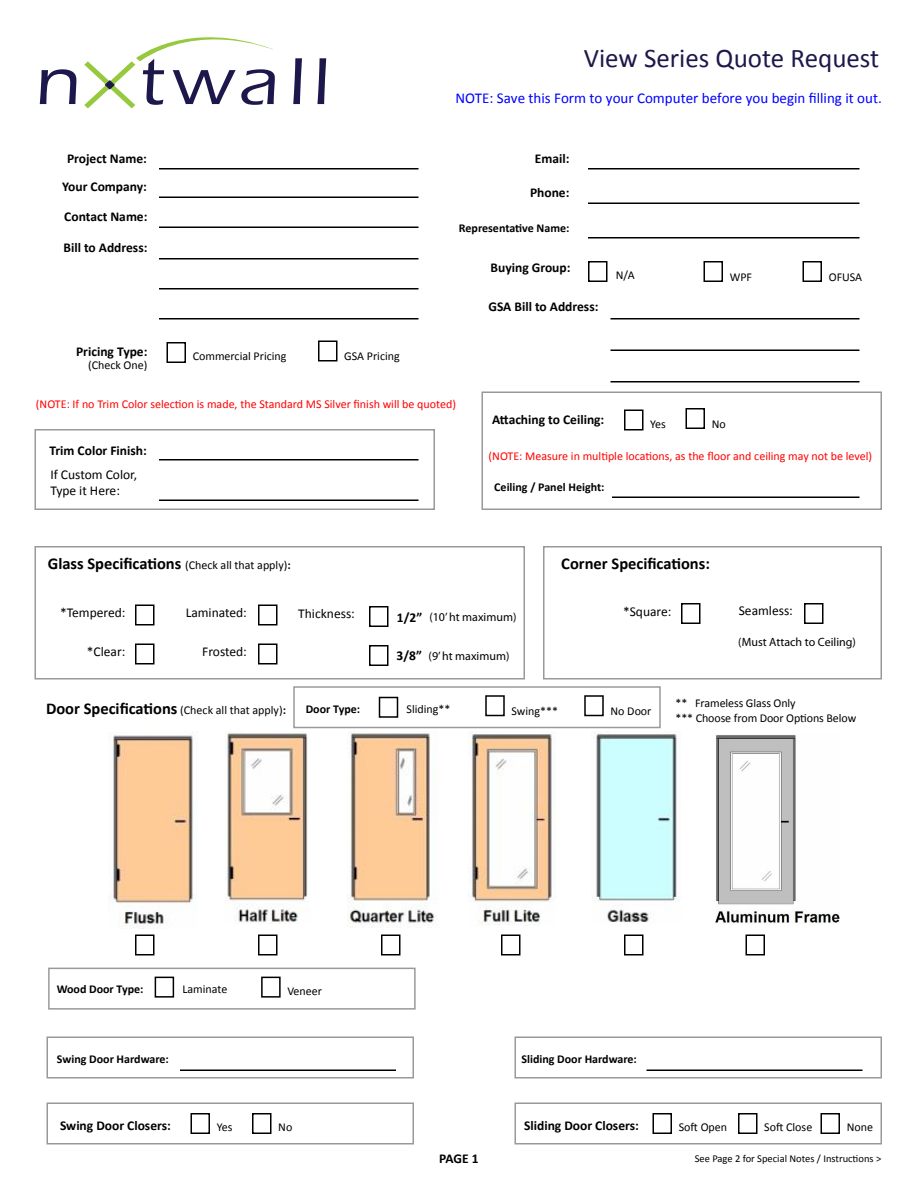
<style>
.page{position:relative;width:918px;height:1188px;background:#fff}
.page>*{position:absolute;margin:0;border:0;box-sizing:border-box;transform-origin:0 0}
.t1{font:27px "Calibri";color:#1d184b}
.t2{font:700 16.5px "Calibri";color:#000}
.t3{font:15px "Calibri";color:#00f}
.t4{font:700 13.5px "Calibri";color:#000}
.t5{font:13.5px/16.2px "Calibri";color:#000}
.t6{font:12px/14.4px "Calibri";color:#000}
.t7{font:12px "Calibri";color:#f00}
.t8{font:700 12px "Calibri";color:#000}
.t9{font:12px "Myriad Pro";color:#000}
.t10{font:10.5px "Calibri";color:#000}
.s1{font-weight:400;font-size:12px}
.s2{font-size:12px}
.s3{font-weight:700;font-size:16.5px}
.s4{font-weight:700}
</style>
<div class="page">
<div style="left:34px;top:429px;width:401px;height:81px;border:2px solid #999"></div>
<div style="left:482px;top:392px;width:400px;height:118px;border:2px solid #999"></div>
<div style="left:293px;top:686px;width:368px;height:42px;border:2px solid #999"></div>
<div style="left:379px;top:697px;width:19px;height:21px;border:2px solid #000"></div>
<div style="left:48px;top:968px;width:368px;height:42px;border:2px solid #999"></div>
<div style="left:34px;top:546px;width:491px;height:134px;border:2px solid #999"></div>
<div style="left:543px;top:546px;width:339px;height:134px;border:2px solid #999"></div>
<svg style="left:40px;top:69px;width:36px;height:35px"></svg>
<svg style="left:293px;top:58px;width:9px;height:46px"></svg>
<svg style="left:317px;top:58px;width:9px;height:46px"></svg>
<svg style="left:84px;top:37px;width:191px;height:71px"></svg>
<div style="left:166px;top:342px;width:20px;height:21px;border:2px solid #000"></div>
<div style="left:318px;top:340px;width:20px;height:22px;border:2px solid #000"></div>
<div style="left:624px;top:410px;width:20px;height:20px;border:2px solid #000"></div>
<div style="left:686px;top:408px;width:19px;height:21px;border:2px solid #000"></div>
<div style="left:588px;top:261px;width:20px;height:21px;border:2px solid #000"></div>
<div style="left:802px;top:261px;width:20px;height:21px;border:2px solid #000"></div>
<div style="left:704px;top:261px;width:19px;height:21px;border:2px solid #000"></div>
<div style="left:155px;top:977px;width:19px;height:21px;border:2px solid #000"></div>
<div style="left:261px;top:977px;width:20px;height:21px;border:2px solid #000"></div>
<hr style="left:159px;top:168px;width:259px;height:2px;background:#000">
<hr style="left:588px;top:168px;width:272px;height:2px;background:#000">
<hr style="left:588px;top:202px;width:272px;height:2px;background:#000">
<hr style="left:588px;top:237px;width:272px;height:1px;background:#000">
<hr style="left:610px;top:318px;width:250px;height:2px;background:#000">
<hr style="left:610px;top:350px;width:250px;height:1px;background:#000">
<hr style="left:610px;top:381px;width:250px;height:1px;background:#000">
<hr style="left:612px;top:496px;width:248px;height:2px;background:#000">
<hr style="left:159px;top:196px;width:259px;height:2px;background:#000">
<hr style="left:159px;top:226px;width:259px;height:2px;background:#000">
<hr style="left:159px;top:258px;width:259px;height:2px;background:#000">
<hr style="left:159px;top:288px;width:259px;height:2px;background:#000">
<hr style="left:159px;top:318px;width:259px;height:2px;background:#000">
<hr style="left:159px;top:459px;width:259px;height:1px;background:#000">
<hr style="left:159px;top:500px;width:259px;height:1px;background:#000">
<div style="left:46px;top:1036px;width:368px;height:42px;border:2px solid #999"></div>
<div style="left:46px;top:1102px;width:368px;height:42px;border:2px solid #999"></div>
<div style="left:514px;top:1102px;width:368px;height:42px;border:2px solid #999"></div>
<div style="left:514px;top:1036px;width:368px;height:42px;border:2px solid #999"></div>
<div style="left:190px;top:1113px;width:20px;height:21px;border:2px solid #000"></div>
<div style="left:252px;top:1113px;width:20px;height:21px;border:2px solid #000"></div>
<div style="left:652px;top:1113px;width:20px;height:21px;border:2px solid #000"></div>
<div style="left:738px;top:1113px;width:20px;height:21px;border:2px solid #000"></div>
<div style="left:820px;top:1113px;width:20px;height:21px;border:2px solid #000"></div>
<hr style="left:180px;top:1070px;width:216px;height:1px;background:#000">
<hr style="left:646px;top:1070px;width:216px;height:1px;background:#000">
<div style="left:369px;top:606px;width:19px;height:21px;background:#fff;border:2px solid #000"></div>
<div style="left:135px;top:644px;width:19px;height:20px;background:#fff;border:2px solid #000"></div>
<div style="left:258px;top:644px;width:20px;height:20px;background:#fff;border:2px solid #000"></div>
<div style="left:681px;top:603px;width:19px;height:21px;background:#fff;border:2px solid #000"></div>
<div style="left:804px;top:603px;width:20px;height:21px;background:#fff;border:2px solid #000"></div>
<div style="left:135px;top:604px;width:19px;height:22px;background:#fff;border:2px solid #000"></div>
<div style="left:258px;top:604px;width:20px;height:22px;background:#fff;border:2px solid #000"></div>
<div style="left:135px;top:934px;width:19px;height:22px;border:2px solid #000"></div>
<div style="left:258px;top:934px;width:20px;height:22px;border:2px solid #000"></div>
<div style="left:381px;top:934px;width:19px;height:22px;border:2px solid #000"></div>
<div style="left:501px;top:934px;width:19px;height:22px;border:2px solid #000"></div>
<div style="left:746px;top:934px;width:19px;height:22px;border:2px solid #000"></div>
<div style="left:624px;top:934px;width:20px;height:22px;border:2px solid #000"></div>
<img style="left:108px;top:731px;width:88px;height:197px">
<img style="left:226px;top:731px;width:82px;height:193px">
<img style="left:347px;top:731px;width:88px;height:196px">
<img style="left:468px;top:731px;width:87px;height:194px">
<img style="left:592px;top:731px;width:85px;height:192px">
<img style="left:716px;top:735px;width:124px;height:189px">
<div style="left:369px;top:645px;width:19px;height:21px;background:#fff;border:2px solid #000"></div>
<p class="t4" style="left:67px;top:150px;width:81px">Project Name:</p>
<p class="t4" style="left:62px;top:177px;width:86px">Your Company:</p>
<p class="t4" style="left:64px;top:208px;width:85px">Contact Name:</p>
<p class="t4" style="left:63px;top:239px;width:86px">Bill to Address:</p>
<p class="t4" style="left:76px;top:342px;width:73px">Pricing Type:</p>
<p class="t6" style="left:88px;top:358px;width:61px">(Check One)</p>
<p class="t6" style="left:193px;top:349px;width:95px">Commercial Pricing</p>
<p class="t6" style="left:344px;top:349px;width:57px">GSA Pricing</p>
<h1 class="t1" style="left:584px;top:40px;width:297px">View Series Quote Request</h1>
<p class="t3" style="left:456px;top:88px;width:428px">NOTE: Save this Form to your Computer before you begin filling it out.</p>
<p class="t4" style="left:535px;top:150px;width:36px">Email:</p>
<p class="t4" style="left:530px;top:183px;width:41px">Phone:</p>
<p class="t8" style="left:459px;top:220px;width:112px">Representative Name:</p>
<p class="t4" style="left:491px;top:258px;width:81px">Buying Group:</p>
<p class="t4" style="left:488px;top:297px;width:112px">GSA Bill to Address:</p>
<p class="t6" style="left:616px;top:268px;width:20px">N/A</p>
<p class="t6" style="left:730px;top:269px;width:24px">WPF</p>
<p class="t6" style="left:829px;top:269px;width:35px">OFUSA</p>
<p class="t7" style="left:36px;top:397px;width:422px">(NOTE: If no Trim Color selection is made, the Standard MS Silver finish will be quoted)</p>
<p class="t4" style="left:49px;top:441px;width:99px">Trim Color Finish:</p>
<p class="t5" style="left:50px;top:467px;width:88px">If Custom Color,<br>Type it Here:</p>
<p class="t4" style="left:492px;top:411px;width:114px">Attaching to Ceiling:</p>
<p class="t6" style="left:650px;top:416px;width:17px">Yes</p>
<p class="t6" style="left:712px;top:416px;width:16px">No</p>
<p class="t7" style="left:489px;top:449px;width:385px">(NOTE: Measure in multiple locations, as the floor and ceiling may not be level)</p>
<p class="t8" style="left:494px;top:480px;width:112px">Ceiling / Panel Height:</p>
<h2 class="t2" style="left:48px;top:553px;width:244px">Glass Specifications <span class="s1">(Check all that apply)</span><span class="s2">:</span></h2>
<h2 class="t2" style="left:561px;top:553px;width:150px">Corner Specifications:</h2>
<p class="t5" style="left:60px;top:604px;width:67px">*Tempered:</p>
<p class="t5" style="left:186px;top:604px;width:63px">Laminated:</p>
<p class="t5" style="left:298px;top:605px;width:58px">Thickness:</p>
<p class="t4" style="left:397px;top:609px;width:27px">1/2”</p>
<p class="t5" style="left:87px;top:644px;width:40px">*Clear:</p>
<p class="t5" style="left:202px;top:643px;width:46px">Frosted:</p>
<p class="t5" style="left:623px;top:603px;width:50px">*Square:</p>
<p class="t5" style="left:739px;top:603px;width:56px">Seamless:</p>
<p class="t9" style="left:429px;top:609px;width:89px">(10’ ht maximum)</p>
<p class="t9" style="left:429px;top:648px;width:82px">(9’ ht maximum)</p>
<p class="t9" style="left:738px;top:634px;width:119px">(Must Attach to Ceiling)</p>
<p class="t4" style="left:397px;top:647px;width:27px">3/8”</p>
<p class="t6" style="left:46px;top:703px;width:241px"><span class="s3">Door Specifications</span> (Check all that apply)<span class="s4">:</span></p>
<p class="t8" style="left:306px;top:702px;width:56px">Door Type:</p>
<p class="t6" style="left:407px;top:702px;width:45px">Sliding**</p>
<p class="t6" style="left:512px;top:704px;width:48px">Swing***</p>
<p class="t6" style="left:611px;top:704px;width:43px">No Door</p>
<p class="t6" style="left:675px;top:696px;width:182px">** Frameless Glass Only<br>*** Choose from Door Options Below</p>
<p class="t8" style="left:57px;top:981px;width:88px">Wood Door Type:</p>
<p class="t6" style="left:182px;top:982px;width:46px">Laminate</p>
<p class="t6" style="left:287px;top:983px;width:36px">Veneer</p>
<p class="t8" style="left:57px;top:1051px;width:113px">Swing Door Hardware:</p>
<p class="t8" style="left:521px;top:1051px;width:117px">Sliding Door Hardware:</p>
<p class="t4" style="left:60px;top:1117px;width:112px">Swing Door Closers:</p>
<p class="t6" style="left:217px;top:1120px;width:17px">Yes</p>
<p class="t6" style="left:278px;top:1120px;width:16px">No</p>
<p class="t4" style="left:524px;top:1117px;width:116px">Sliding Door Closers:</p>
<p class="t6" style="left:679px;top:1120px;width:50px">Soft Open</p>
<p class="t6" style="left:764px;top:1120px;width:50px">Soft Close</p>
<p class="t6" style="left:847px;top:1120px;width:28px">None</p>
<p class="t4" style="left:439px;top:1150px;width:41px">PAGE 1</p>
<p class="t10" style="left:695px;top:1152px;width:188px">See Page 2 for Special Notes / Instructions &gt;</p>
</div>
